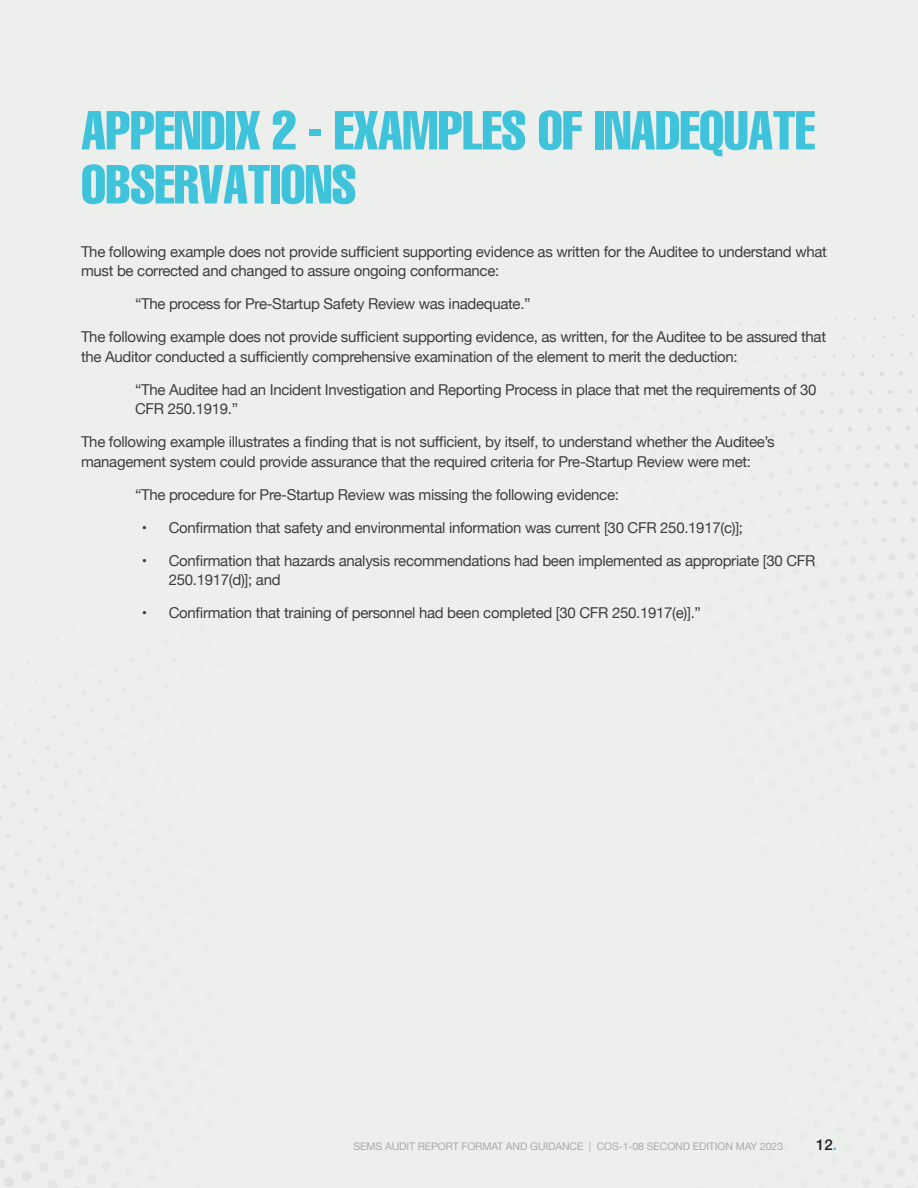
<style>
.page{position:relative;width:918px;height:1188px;background:#edefed}
.page>*{position:absolute;margin:0;border:0;box-sizing:border-box;transform-origin:0 0}
.t1{font:extra-condensed 54px/54px "Helvetica";letter-spacing:-.01em;color:#3ec3db}
.t2{font:15px/19.5px "Helvetica Neue";letter-spacing:-.02em;color:#3e3e3f}
.t3{font:500 15px "Helvetica Neue LT Std";color:#231f20}
.t4{font:10.5px "Helvetica Neue";letter-spacing:-.01em;color:#a7aaac}
.s1{font-weight:700;color:#3ec3db}
</style>
<div class="page">
<h1 class="t1" style="left:81px;top:102px;width:736px">APPENDIX 2 - EXAMPLES OF INADEQUATE<br>OBSERVATIONS</h1>
<p class="t2" style="left:81px;top:243px;width:747px">The following example does not provide sufficient supporting evidence as written for the Auditee to understand what must be corrected and changed to assure ongoing conformance:</p>
<p class="t2" style="left:135px;top:295px;width:397px">“The process for Pre-Startup Safety Review was inadequate.”</p>
<p class="t2" style="left:81px;top:328px;width:747px">The following example does not provide sufficient supporting evidence, as written, for the Auditee to be assured that the Auditor conducted a sufficiently comprehensive examination of the element to merit the deduction:</p>
<p class="t2" style="left:135px;top:381px;width:683px">“The Auditee had an Incident Investigation and Reporting Process in place that met the requirements of 30<br>CFR 250.1919.”</p>
<p class="t2" style="left:81px;top:433px;width:695px">The following example illustrates a finding that is not sufficient, by itself, to understand whether the Auditee’s management system could provide assurance that the required criteria for Pre-Startup Review were met:</p>
<p class="t2" style="left:135px;top:486px;width:485px">“The procedure for Pre-Startup Review was missing the following evidence:</p>
<p class="t2" style="left:142px;top:519px;width:603px">• Confirmation that safety and environmental information was current [30 CFR 250.1917(c)];</p>
<p class="t2" style="left:169px;top:552px;width:648px;text-indent:-27px">• Confirmation that hazards analysis recommendations had been implemented as appropriate [30 CFR<br>250.1917(d)]; and</p>
<p class="t2" style="left:142px;top:604px;width:561px">• Confirmation that training of personnel had been completed [30 CFR 250.1917(e)].”</p>
<p class="t4" style="left:353px;top:1139px;width:431px">SEMS AUDIT REPORT FORMAT AND GUIDANCE | COS-1-08 SECOND EDITION MAY 2023</p>
<p class="t3" style="left:816px;top:1136px;width:22px">12<span class="s1">.</span></p>
</div>
